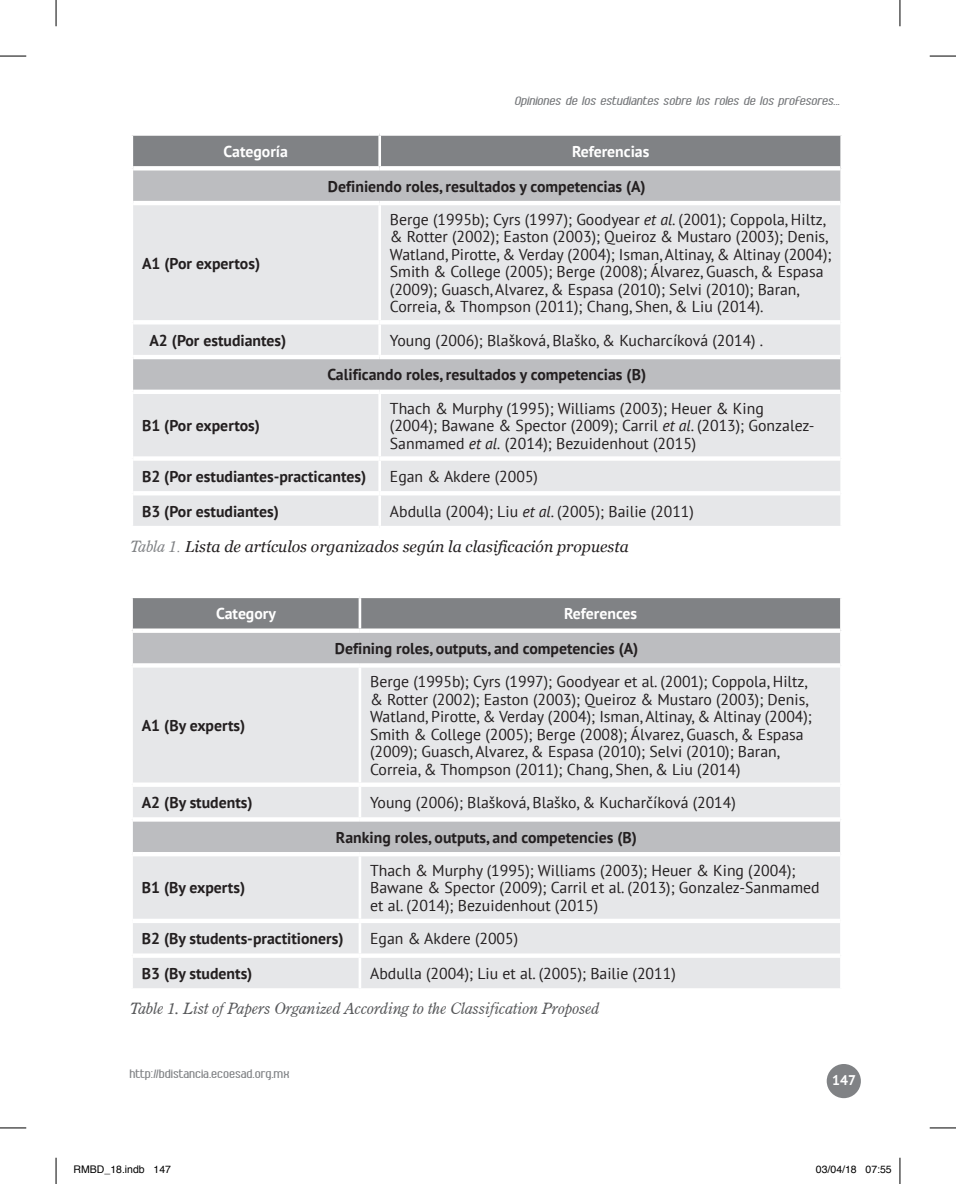
<style>
.page{position:relative;width:956px;height:1184px;background:#fff}
.page>*{position:absolute;margin:0;border:0;box-sizing:border-box;transform-origin:0 0}
.TABLA_TEXTO_IZQ{font:15.75px/17.5px "PT Sans";color:#231f20}
.TABLA_TEXTO_IZQ-2{font:700 15.75px "PT Sans";color:#231f20}
.FIGURA_TIT{font:italic 15.75px "Century Oldstyle BT";color:#57585a}
.FIGURA_TIT-2{font:italic 15.75px "Georgia";color:#231f20}
.TABLA_TITULO{font:700 15.75px "PT Sans";color:#fff}
.t1{font:italic 700 14px "Ambrosia";color:#76787b}
.t2{font:700 14px "Ambrosia";color:#808285}
.t3{font:700 14px "PT Sans";color:#fff}
.t4{font:10.5px "Helvetica";color:#000}
.s1{font-style:italic}
.s2{font-family:"Century Oldstyle BT";color:#808285}
.s3{font-family:"Times New Roman";color:#808285}
</style>
<div class="page">
<div style="left:826px;top:1063px;width:34px;height:34px;background:#808285;border-radius:50%"></div>
<div style="left:133px;top:136px;width:707px;height:30px;background:#808285"></div>
<div style="left:133px;top:170px;width:707px;height:31px;background:#bcbdc0"></div>
<svg style="left:133px;top:205px;width:707px;height:320px;background:#e2e3e5"></svg>
<hr style="left:378px;top:136px;width:3px;height:30px;background:#fff">
<hr style="left:378px;top:205px;width:3px;height:115px;background:#fff">
<hr style="left:378px;top:324px;width:3px;height:31px;background:#fff">
<hr style="left:378px;top:394px;width:3px;height:62px;background:#fff">
<hr style="left:378px;top:460px;width:3px;height:31px;background:#fff">
<hr style="left:378px;top:495px;width:3px;height:30px;background:#fff">
<hr style="left:133px;top:320px;width:246px;height:4px;background:#fff">
<hr style="left:379px;top:320px;width:461px;height:4px;background:#fff">
<hr style="left:133px;top:456px;width:246px;height:4px;background:#fff">
<hr style="left:379px;top:456px;width:461px;height:4px;background:#fff">
<hr style="left:133px;top:491px;width:246px;height:4px;background:#fff">
<hr style="left:379px;top:491px;width:461px;height:4px;background:#fff">
<svg style="left:133px;top:166px;width:246px;height:2px"></svg>
<svg style="left:379px;top:166px;width:461px;height:4px"></svg>
<hr style="left:133px;top:355px;width:246px;height:4px;background:#fff">
<hr style="left:379px;top:355px;width:461px;height:4px;background:#fff">
<div style="left:133px;top:389px;width:246px;height:5px;background:#fff"></div>
<div style="left:379px;top:389px;width:461px;height:5px;background:#fff"></div>
<div style="left:133px;top:598px;width:707px;height:30px;background:#808285"></div>
<div style="left:133px;top:632px;width:707px;height:31px;background:#bcbdc0"></div>
<svg style="left:133px;top:668px;width:707px;height:319px;background:#e2e3e5"></svg>
<hr style="left:358px;top:598px;width:3px;height:30px;background:#fff">
<hr style="left:358px;top:667px;width:3px;height:115px;background:#fff">
<hr style="left:358px;top:786px;width:3px;height:31px;background:#fff">
<hr style="left:358px;top:856px;width:3px;height:62px;background:#fff">
<hr style="left:358px;top:922px;width:3px;height:31px;background:#fff">
<hr style="left:358px;top:957px;width:3px;height:30px;background:#fff">
<svg style="left:133px;top:782px;width:227px;height:4px"></svg>
<svg style="left:360px;top:782px;width:480px;height:4px"></svg>
<svg style="left:133px;top:918px;width:227px;height:4px"></svg>
<svg style="left:360px;top:918px;width:480px;height:4px"></svg>
<hr style="left:133px;top:953px;width:227px;height:4px;background:#fff">
<hr style="left:360px;top:953px;width:480px;height:4px;background:#fff">
<svg style="left:133px;top:628px;width:227px;height:1px"></svg>
<svg style="left:360px;top:628px;width:480px;height:1px"></svg>
<svg style="left:133px;top:663px;width:227px;height:1px"></svg>
<svg style="left:360px;top:663px;width:480px;height:1px"></svg>
<hr style="left:133px;top:817px;width:227px;height:4px;background:#fff">
<hr style="left:360px;top:817px;width:480px;height:4px;background:#fff">
<div style="left:133px;top:851px;width:227px;height:5px;background:#fff"></div>
<div style="left:360px;top:851px;width:480px;height:5px;background:#fff"></div>
<svg style="left:0;top:56px;width:26px;height:1px"></svg>
<svg style="left:929px;top:56px;width:26px;height:1px"></svg>
<svg style="left:0;top:1127px;width:26px;height:1px"></svg>
<svg style="left:929px;top:1127px;width:26px;height:1px"></svg>
<svg style="left:56px;top:0;width:1px;height:26px"></svg>
<svg style="left:56px;top:1157px;width:1px;height:26px"></svg>
<svg style="left:899px;top:0;width:1px;height:26px"></svg>
<svg style="left:899px;top:1157px;width:1px;height:26px"></svg>
<p class="t1" style="left:514px;top:95px;width:327px">Opiniones de los estudiantes sobre los roles de los profesores...</p>
<p class="TABLA_TITULO" style="left:223px;top:141px;width:66px">Categoría</p>
<p class="TABLA_TITULO" style="left:572px;top:141px;width:79px">Referencias</p>
<p class="TABLA_TEXTO_IZQ-2" style="left:328px;top:175px;width:319px">Definiendo roles, resultados y competencias (A)</p>
<p class="TABLA_TEXTO_IZQ-2" style="left:142px;top:252px;width:120px">A1 (Por expertos)</p>
<p class="TABLA_TEXTO_IZQ" style="left:390px;top:210px;width:443px">Berge (1995b); Cyrs (1997); Goodyear <span class="s1">et al</span>. (2001); Coppola, Hiltz, &amp; Rotter (2002); Easton (2003); Queiroz &amp; Mustaro (2003); Denis, Watland, Pirotte, &amp; Verday (2004); Isman, Altinay, &amp; Altinay (2004); Smith &amp; College (2005); Berge (2008); Álvarez, Guasch, &amp; Espasa (2009); Guasch, Alvarez, &amp; Espasa (2010); Selvi (2010); Baran, Correia, &amp; Thompson (2011); Chang, Shen, &amp; Liu (2014).</p>
<p class="TABLA_TEXTO_IZQ-2" style="left:149px;top:329px;width:138px">A2 (Por estudiantes)</p>
<p class="TABLA_TEXTO_IZQ" style="left:390px;top:331px;width:374px">Young (2006); Blašková, Blaško, &amp; Kucharcíková (2014) .</p>
<p class="TABLA_TEXTO_IZQ-2" style="left:327px;top:364px;width:320px">Calificando roles, resultados y competencias (B)</p>
<p class="TABLA_TEXTO_IZQ-2" style="left:142px;top:415px;width:119px">B1 (Por expertos)</p>
<p class="TABLA_TEXTO_IZQ" style="left:390px;top:399px;width:426px">Thach &amp; Murphy (1995); Williams (2003); Heuer &amp; King (2004); Bawane &amp; Spector (2009); Carril <span class="s1">et al</span>. (2013); Gonzalez-<br>Sanmamed <span class="s1">et al.</span> (2014); Bezuidenhout (2015)</p>
<p class="TABLA_TEXTO_IZQ-2" style="left:142px;top:465px;width:226px">B2 (Por estudiantes-practicantes)</p>
<p class="TABLA_TEXTO_IZQ" style="left:390px;top:467px;width:150px">Egan &amp; Akdere (2005)</p>
<p class="TABLA_TEXTO_IZQ-2" style="left:142px;top:500px;width:138px">B3 (Por estudiantes)</p>
<p class="TABLA_TEXTO_IZQ" style="left:390px;top:502px;width:305px">Abdulla (2004); Liu <span class="s1">et al</span>. (2005); Bailie (2011)</p>
<p class="FIGURA_TIT-2" style="left:130px;top:534px;width:500px"><span class="s2">Tabla 1</span><span class="s3">.</span> Lista de artículos organizados según la clasificación propuesta</p>
<p class="TABLA_TITULO" style="left:216px;top:603px;width:61px">Category</p>
<p class="TABLA_TITULO" style="left:564px;top:603px;width:75px">References</p>
<p class="TABLA_TEXTO_IZQ-2" style="left:335px;top:637px;width:305px">Defining roles, outputs, and competencies (A)</p>
<p class="TABLA_TEXTO_IZQ-2" style="left:142px;top:714px;width:105px">A1 (By experts)</p>
<p class="TABLA_TEXTO_IZQ" style="left:370px;top:672px;width:443px">Berge (1995b); Cyrs (1997); Goodyear et al. (2001); Coppola, Hiltz, &amp; Rotter (2002); Easton (2003); Queiroz &amp; Mustaro (2003); Denis, Watland, Pirotte, &amp; Verday (2004); Isman, Altinay, &amp; Altinay (2004); Smith &amp; College (2005); Berge (2008); Álvarez, Guasch, &amp; Espasa (2009); Guasch, Alvarez, &amp; Espasa (2010); Selvi (2010); Baran, Correia, &amp; Thompson (2011); Chang, Shen, &amp; Liu (2014)</p>
<p class="TABLA_TEXTO_IZQ-2" style="left:142px;top:791px;width:112px">A2 (By students)</p>
<p class="TABLA_TEXTO_IZQ" style="left:370px;top:793px;width:367px">Young (2006); Blašková, Blaško, &amp; Kucharčíková (2014)</p>
<p class="TABLA_TEXTO_IZQ-2" style="left:336px;top:826px;width:302px">Ranking roles, outputs, and competencies (B)</p>
<p class="TABLA_TEXTO_IZQ-2" style="left:142px;top:877px;width:105px">B1 (By experts)</p>
<p class="TABLA_TEXTO_IZQ" style="left:370px;top:861px;width:451px">Thach &amp; Murphy (1995); Williams (2003); Heuer &amp; King (2004);<br>Bawane &amp; Spector (2009); Carril et al. (2013); Gonzalez-Sanmamed et al. (2014); Bezuidenhout (2015)</p>
<p class="TABLA_TEXTO_IZQ-2" style="left:142px;top:927px;width:203px">B2 (By students-practitioners)</p>
<p class="TABLA_TEXTO_IZQ" style="left:370px;top:929px;width:150px">Egan &amp; Akdere (2005)</p>
<p class="TABLA_TEXTO_IZQ-2" style="left:142px;top:962px;width:112px">B3 (By students)</p>
<p class="TABLA_TEXTO_IZQ" style="left:370px;top:964px;width:307px">Abdulla (2004); Liu et al. (2005); Bailie (2011)</p>
<p class="FIGURA_TIT" style="left:130px;top:998px;width:471px">Table 1. List of Papers Organized According to the Classification Proposed</p>
<p class="t2" style="left:130px;top:1066px;width:161px">http://bdistancia.ecoesad.org.mx</p>
<p class="t3" style="left:832px;top:1070px;width:25px">147</p>
<p class="t4" style="left:74px;top:1161px;width:99px">RMBD_18.indb 147</p>
<p class="t4" style="left:815px;top:1161px;width:77px">03/04/18 07:55</p>
</div>
